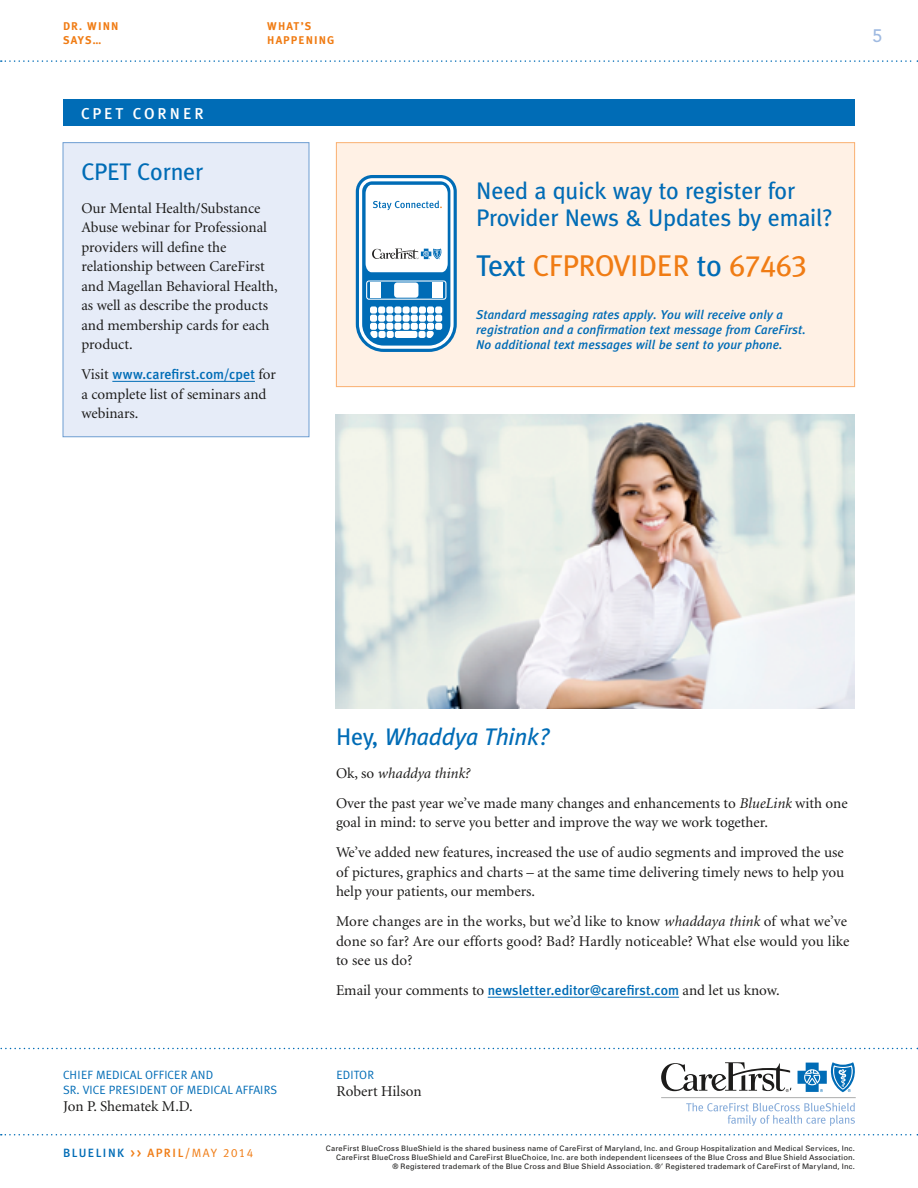
<style>
.page{position:relative;width:918px;height:1188px;background:#fff}
.page>*{position:absolute;margin:0;border:0;box-sizing:border-box;transform-origin:0 0}
.t1{font:30px "Meta Plus";letter-spacing:-.02em;color:#f07c14}
.BL_H1__Slug_No_Rule{font:24px/27px "Meta Plus";letter-spacing:-.01em;color:#006cb6}
.BL_H1__Slug_No_Rule-2{font:italic 24px "Meta Plus";letter-spacing:-.01em;color:#006cb6}
.t2{font:500 18px "Avenir";color:#9fbae1}
.BL_Slug_TOC{font:15.75px "Meta Plus Medium Caps";letter-spacing:.185em;color:#fff}
.BL_Body_Text{font:15px/19.5px "Minion";color:#1c1b1a}
.BL_Body_Text-2{font:italic 15px "Minion";color:#1c1b1a}
.BL_Body_Text-3{font:500 13.8px "Meta Plus";letter-spacing:.01em;color:#006cb6}
.BL_Captions{font:italic 500 12.75px/15px "Meta Plus";color:#006cb6}
.t3{font:12px/15px "Meta Plus";letter-spacing:.01em;color:#006cb6}
.t4{font:12px "Meta Plus Medium Caps";letter-spacing:.125em;color:#006cb6}
.t5{font:700 11.25px/14.2px "Meta Plus";letter-spacing:.1em;color:#f07c14}
.t6{font:7.5px/9px "Univers";letter-spacing:.03em;color:#1c1b1a;text-align:right}
.s1{font-family:"Minion";font-weight:400;font-size:15px;color:#1c1b1a}
.s2{color:#006cb6}
.s3{font-family:"Meta Plus Book Caps"}
.s4{color:#f07c14}
.s5{font-family:"Meta Plus Normal Caps";color:#f07c14}
.s6{font-style:normal}
.s7{font-style:italic}
.s8{font-family:"Meta Plus";font-weight:500;font-size:13.8px;color:#006cb6}
</style>
<div class="page">
<svg style="left:1px;top:60px;width:917px;height:2px"></svg>
<svg style="left:1px;top:1134px;width:917px;height:2px"></svg>
<svg style="left:798px;top:1062px;width:57px;height:30px"></svg>
<svg style="left:661px;top:1062px;width:130px;height:30px"></svg>
<svg style="left:686px;top:1103px;width:169px;height:23px"></svg>
<hr style="left:661px;top:1097px;width:195px;height:1px;background:#abacac">
<svg style="left:0;top:1048px;width:918px;height:1px"></svg>
<div style="left:63px;top:99px;width:792px;height:27px;background:#006cb6"></div>
<div style="left:63px;top:143px;width:246px;height:294px;background:#e6ecf8"></div>
<hr style="left:112px;top:381px;width:143px;height:1px;background:#006cb6">
<div style="left:63px;top:142px;width:246px;height:295px;border:1px solid #6e9ed2"></div>
<hr style="left:488px;top:997px;width:191px;height:1px;background:#006cb6">
<img style="left:336px;top:414px;width:519px;height:295px">
<div style="left:336px;top:143px;width:519px;height:244px;background:#fff1e5"></div>
<div style="left:336px;top:142px;width:519px;height:245px;border:1px solid #fab070"></div>
<svg style="left:356px;top:175px;width:101px;height:177px"></svg>
<p class="t5" style="left:63px;top:19px;width:57px">DR. WINN<br>SAYS…</p>
<p class="t5" style="left:267px;top:19px;width:69px">WHAT’S<br>HAPPENING</p>
<p class="BL_Slug_TOC" style="left:81px;top:104px;width:124px">CPET CORNER</p>
<p class="BL_H1__Slug_No_Rule" style="left:81px;top:158px;width:123px">CPET Corner</p>
<p class="BL_Body_Text" style="left:81px;top:199px;width:198px">Our Mental Health/Substance<br>Abuse webinar for Professional providers will define the relationship between CareFirst and Magellan Behavioral Health, as well as describe the products and membership cards for each product.</p>
<p class="BL_Body_Text-3" style="left:81px;top:367px;width:196px"><span class="s1">Visit</span> www.carefirst.com/cpet <span class="s1">for</span></p>
<p class="BL_Body_Text" style="left:81px;top:385px;width:187px">a complete list of seminars and webinars.</p>
<p class="t2" style="left:873px;top:25px;width:12px">5</p>
<p class="BL_H1__Slug_No_Rule" style="left:476px;top:177px;width:358px">Need a quick way to register for<br>Provider News &amp; Updates by email?</p>
<p class="t1" style="left:476px;top:248px;width:332px"><span class="s2">Text</span> CFPROVIDER <span class="s2">to</span> <span class="s3">67463</span></p>
<p class="BL_Captions" style="left:476px;top:307px;width:331px">Standard messaging rates apply. You will receive only a registration and a confirmation text message from CareFirst.<br>No additional text messages will be sent to your phone.</p>
<p class="t3" style="left:63px;top:1067px;width:216px">CHIEF MEDICAL OFFICER AND<br>SR. VICE PRESIDENT OF MEDICAL AFFAIRS</p>
<p class="BL_Body_Text" style="left:63px;top:1097px;width:131px">Jon P. Shematek M.D.</p>
<p class="t4" style="left:63px;top:1146px;width:192px">BLUELINK <span class="s4">&gt;&gt; APRIL/</span><span class="s5">MAY 2014</span></p>
<p class="BL_H1__Slug_No_Rule-2" style="left:336px;top:723px;width:214px"><span class="s6">Hey,</span> Whaddya Think?</p>
<p class="BL_Body_Text-2" style="left:336px;top:766px;width:135px"><span class="s6">Ok, so</span> whaddya think?</p>
<p class="BL_Body_Text" style="left:336px;top:794px;width:513px">Over the past year we’ve made many changes and enhancements to <span class="s7">BlueLink</span> with one goal in mind: to serve you better and improve the way we work together.</p>
<p class="BL_Body_Text" style="left:336px;top:843px;width:510px;text-align:justify">We’ve added new features, increased the use of audio segments and improved the use of pictures, graphics and charts – at the same time delivering timely news to help you help your patients, our members.</p>
<p class="BL_Body_Text" style="left:336px;top:912px;width:515px">More changes are in the works, but we’d like to know <span class="s7">whaddaya think</span> of what we’ve done so far? Are our efforts good? Bad? Hardly noticeable? What else would you like to see us do?</p>
<p class="BL_Body_Text" style="left:336px;top:981px;width:445px">Email your comments to <span class="s8">newsletter.editor@carefirst.com</span> and let us know.</p>
<p class="t3" style="left:337px;top:1067px;width:39px">EDITOR</p>
<p class="BL_Body_Text" style="left:337px;top:1082px;width:87px">Robert Hilson</p>
<p class="t6" style="left:326px;top:1144px;width:531px">CareFirst BlueCross BlueShield is the shared business name of CareFirst of Maryland, Inc. and Group Hospitalization and Medical Services, Inc.<br>CareFirst BlueCross BlueShield and CareFirst BlueChoice, Inc. are both independent licensees of the Blue Cross and Blue Shield Association.<br>® Registered trademark of the Blue Cross and Blue Shield Association. ®’ Registered trademark of CareFirst of Maryland, Inc.</p>
</div>
